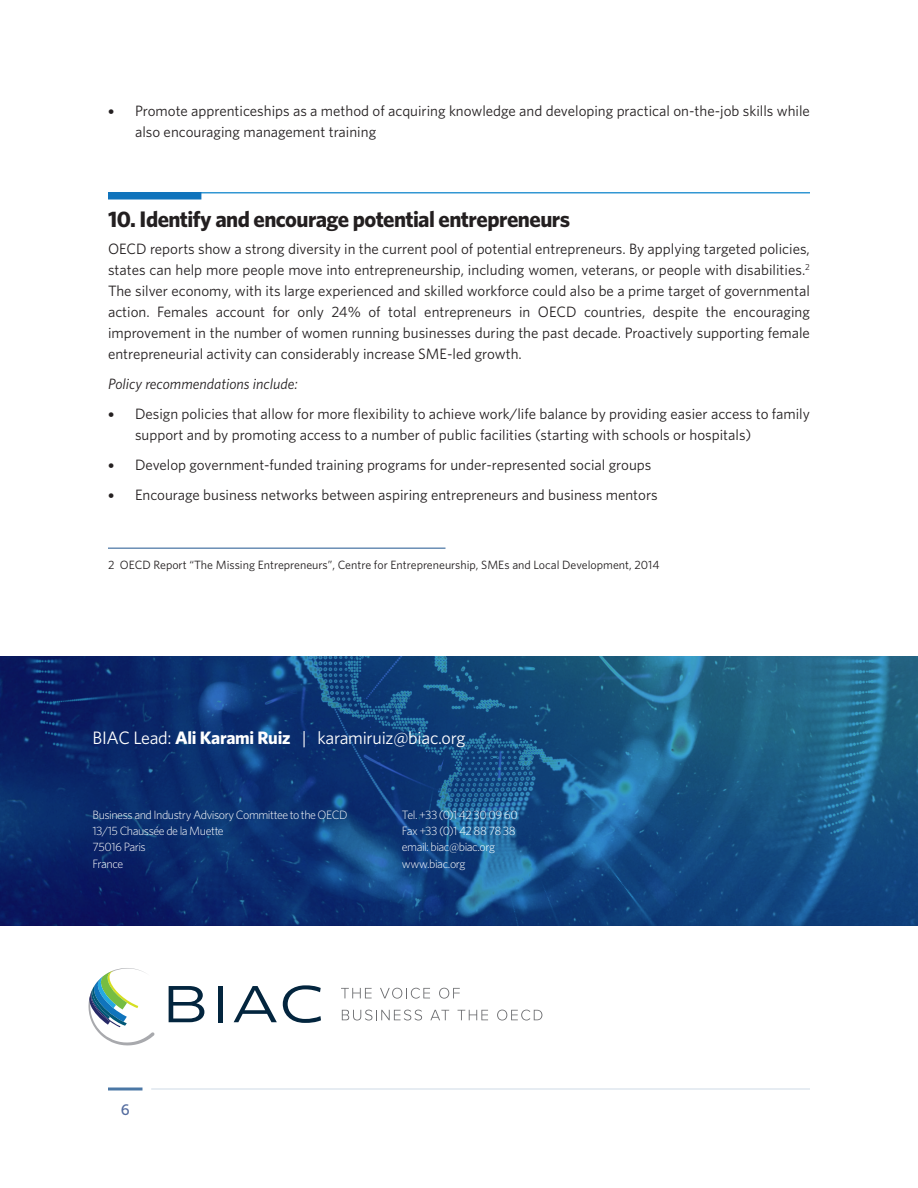
<style>
.page{position:relative;width:918px;height:1188px;background:#fff}
.page>*{position:absolute;margin:0;border:0;box-sizing:border-box;transform-origin:0 0}
.t1{font:700 22.5px "Whitney";letter-spacing:-.025em;color:#231f20}
.Footer_text{font:18px "Whitney";letter-spacing:-.015em;color:#fff}
.List__first_item{font:15px/21px "Whitney";color:#231f20}
.List__first_item-2{font:italic 15px "Whitney";color:#231f20}
.t2{font:15px "Museo Slab 500";color:#546c9f}
.Main_Title{font:300 12.15px "Whitney";letter-spacing:-.04em;color:#fff}
.Endnotes{font:12px "Whitney";color:#231f20}
.s1{font-family:"Museo Sans 500"}
.s2{font-weight:700}
</style>
<div class="page">
<hr style="left:151px;top:1088px;width:659px;height:2px;background:#1f568f">
<hr style="left:108px;top:1088px;width:34px;height:2px;background:#1f568f">
<hr style="left:108px;top:192px;width:702px;height:2px;background:#3297d3">
<div style="left:108px;top:192px;width:93px;height:8px;background:#1074bc"></div>
<img style="left:0;top:656px;width:918px;height:269px">
<svg style="left:88px;top:968px;width:67px;height:77px"></svg>
<svg style="left:341px;top:988px;width:31px;height:10px"></svg>
<svg style="left:380px;top:988px;width:50px;height:11px"></svg>
<svg style="left:439px;top:988px;width:21px;height:11px"></svg>
<svg style="left:342px;top:1010px;width:80px;height:10px"></svg>
<svg style="left:430px;top:1010px;width:19px;height:10px"></svg>
<svg style="left:458px;top:1010px;width:30px;height:10px"></svg>
<svg style="left:497px;top:1010px;width:45px;height:10px"></svg>
<svg style="left:283px;top:985px;width:38px;height:38px"></svg>
<svg style="left:169px;top:986px;width:35px;height:36px"></svg>
<hr style="left:219px;top:986px;width:4px;height:36px;background:#03253e">
<svg style="left:234px;top:986px;width:43px;height:36px"></svg>
<hr style="left:108px;top:548px;width:338px;height:1px;background:#1f568f">
<p class="List__first_item" style="left:135px;top:100px;width:676px;text-indent:-27px"><span class="s1">•</span> Promote apprenticeships as a method of acquiring knowledge and developing practical on-the-job skills while also encouraging management training</p>
<h1 class="t1" style="left:108px;top:204px;width:464px">10. Identify and encourage potential entrepreneurs</h1>
<p class="List__first_item" style="left:108px;top:238px;width:704px;text-align:justify">OECD reports show a strong diversity in the current pool of potential entrepreneurs. By applying targeted policies, states can help more people move into entrepreneurship, including women, veterans, or people with disabilities.<sup>2<br></sup>The silver economy, with its large experienced and skilled workforce could also be a prime target of governmental action. Females account for only 24% of total entrepreneurs in OECD countries, despite the encouraging improvement in the number of women running businesses during the past decade. Proactively supporting female entrepreneurial activity can considerably increase SME-led growth.</p>
<p class="List__first_item-2" style="left:108px;top:374px;width:191px">Policy recommendations include:</p>
<p class="List__first_item" style="left:135px;top:403px;width:677px;text-indent:-27px"><span class="s1">•</span> Design policies that allow for more flexibility to achieve work/life balance by providing easier access to family support and by promoting access to a number of public facilities (starting with schools or hospitals)</p>
<p class="List__first_item" style="left:108px;top:454px;width:545px"><span class="s1">•</span> Develop government-funded training programs for under-represented social groups</p>
<p class="List__first_item" style="left:108px;top:484px;width:551px"><span class="s1">•</span> Encourage business networks between aspiring entrepreneurs and business mentors</p>
<p class="Endnotes" style="left:108px;top:557px;width:553px">2 OECD Report “The Missing Entrepreneurs”, Centre for Entrepreneurship, SMEs and Local Development, 2014</p>
<p class="Footer_text" style="left:93px;top:726px;width:375px">BIAC Lead: <span class="s2">Ali Karami Ruiz</span> | karamiruiz@biac.org</p>
<p class="Main_Title" style="left:93px;top:807px;width:256px">Business and Industry Advisory Committee to the OECD</p>
<p class="Main_Title" style="left:93px;top:823px;width:133px">13/15 Chaussée de la Muette</p>
<p class="Main_Title" style="left:93px;top:839px;width:55px">75016 Paris</p>
<p class="Main_Title" style="left:93px;top:855px;width:32px">France</p>
<p class="Main_Title" style="left:402px;top:807px;width:118px">Tel. +33 (0)1 42 30 09 60</p>
<p class="Main_Title" style="left:402px;top:823px;width:116px">Fax +33 (0)1 42 88 78 38</p>
<p class="Main_Title" style="left:402px;top:839px;width:95px">email: biac@biac.org</p>
<p class="Main_Title" style="left:402px;top:855px;width:65px">www.biac.org</p>
<p class="t2" style="left:121px;top:1101px;width:10px">6</p>
</div>
